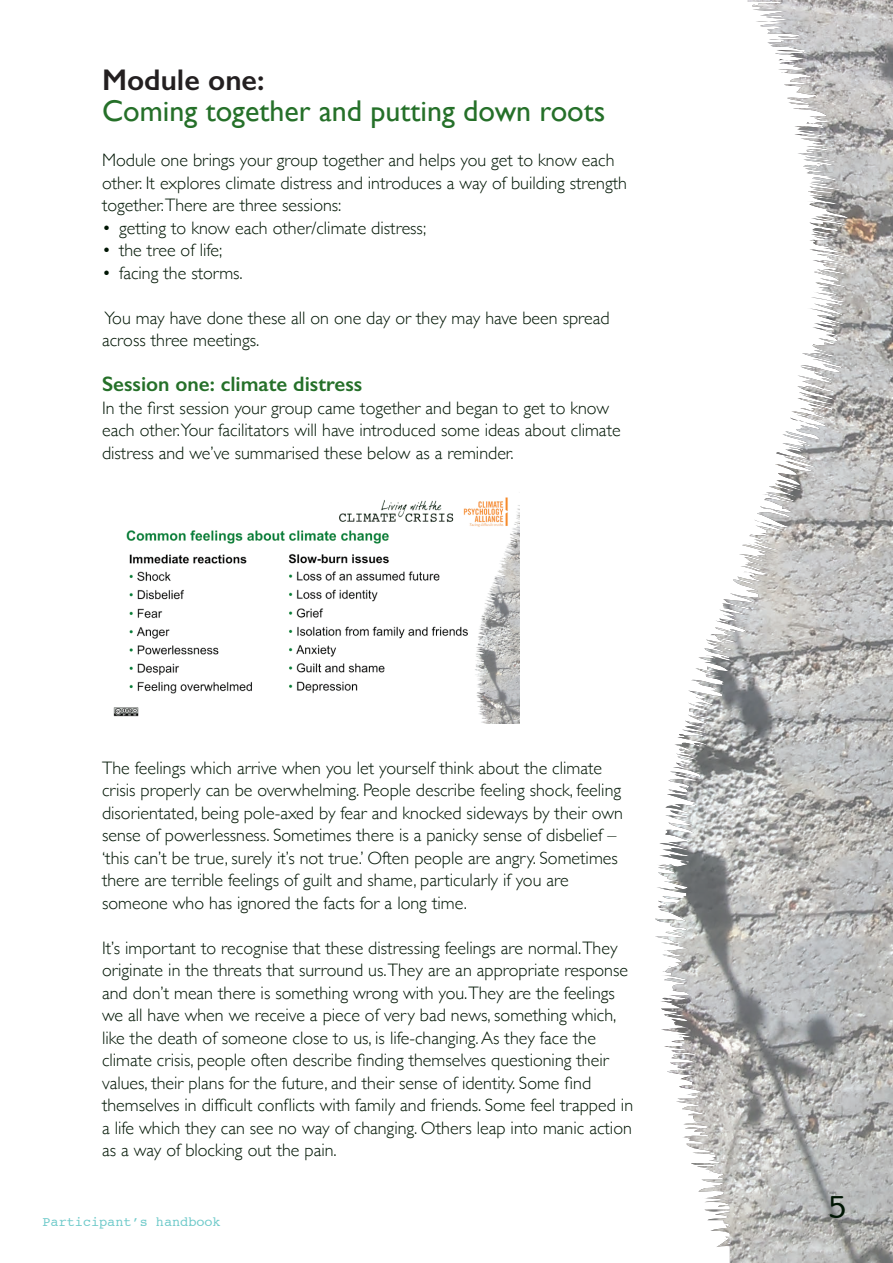
<style>
.page{position:relative;width:893px;height:1263px;background:#fff}
.page>*{position:absolute;margin:0;border:0;box-sizing:border-box;transform-origin:0 0}
.t1{font:36px "Courier";color:#001604}
.t2{font:30px "Gill Sans";color:#257029}
.t3{font:600 30px "Gill Sans";color:#231f20}
.t4{font:600 21px "Gill Sans";color:#257029}
.t5{font:300 18px/22.5px "Gill Sans";color:#001604}
.t6{font:13.5px "Courier";color:#6fcaca}
</style>
<div class="page">
<svg style="left:655px;top:0;width:238px;height:1263px"></svg>
<img style="left:745px;top:0;width:94px;height:152px">
<svg style="left:778px;top:59px;width:11px;height:2px"></svg>
<svg style="left:755px;top:21px;width:14px;height:1px"></svg>
<svg style="left:776px;top:50px;width:28px;height:3px"></svg>
<img style="left:113px;top:497px;width:406px;height:226px">
<h2 class="t3" style="left:102px;top:62px;width:164px">Module one:</h2>
<h2 class="t2" style="left:102px;top:94px;width:505px">Coming together and putting down roots</h2>
<p class="t5" style="left:102px;top:148px;width:526px">Module one brings your group together and helps you get to know each other. It explores climate distress and introduces a way of building strength together.There are three sessions:</p>
<p class="t5" style="left:102px;top:216px;width:326px">• getting to know each other/climate distress;</p>
<p class="t5" style="left:102px;top:238px;width:122px">• the tree of life;</p>
<p class="t5" style="left:102px;top:261px;width:142px">• facing the storms.</p>
<p class="t5" style="left:102px;top:306px;width:509px">You may have done these all on one day or they may have been spread across three meetings.</p>
<p class="t4" style="left:102px;top:372px;width:262px">Session one: climate distress</p>
<p class="t5" style="left:102px;top:396px;width:520px">In the first session your group came together and began to get to know each other.Your facilitators will have introduced some ideas about climate distress and we’ve summarised these below as a reminder.</p>
<p class="t5" style="left:102px;top:756px;width:522px">The feelings which arrive when you let yourself think about the climate crisis properly can be overwhelming. People describe feeling shock, feeling disorientated, being pole-axed by fear and knocked sideways by their own sense of powerlessness. Sometimes there is a panicky sense of disbelief – ‘this can’t be true, surely it’s not true.’ Often people are angry. Sometimes there are terrible feelings of guilt and shame, particularly if you are someone who has ignored the facts for a long time.</p>
<p class="t5" style="left:102px;top:936px;width:533px">It’s important to recognise that these distressing feelings are normal.They originate in the threats that surround us.They are an appropriate response and don’t mean there is something wrong with you.They are the feelings we all have when we receive a piece of very bad news, something which, like the death of someone close to us, is life-changing. As they face the climate crisis, people often describe finding themselves questioning their values, their plans for the future, and their sense of identity. Some find themselves in difficult conflicts with family and friends. Some feel trapped in a life which they can see no way of changing. Others leap into manic action as a way of blocking out the pain.</p>
<p class="t6" style="left:43px;top:1212px;width:180px">Participant’s handbook</p>
<h1 class="t1" style="left:827px;top:1178px;width:23px">5</h1>
</div>
